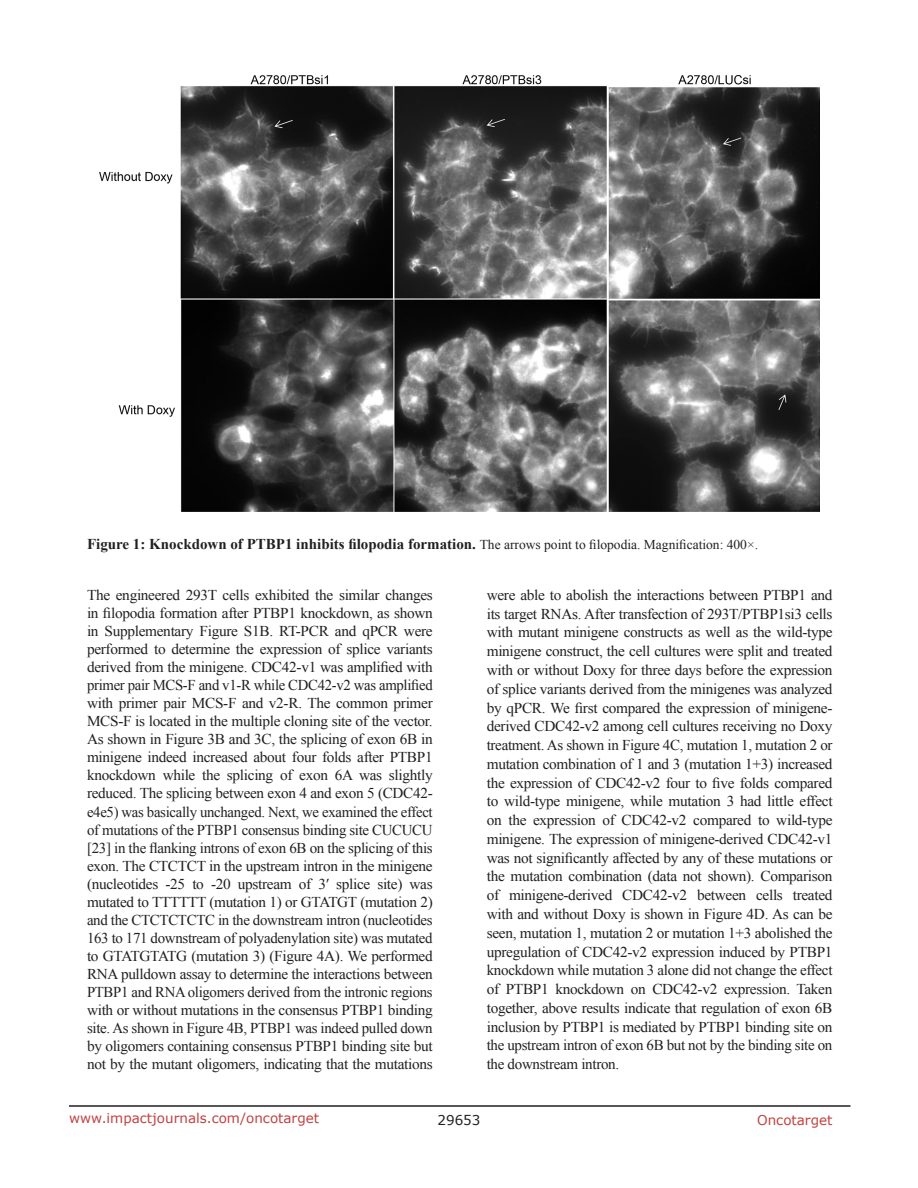
<style>
.page{position:relative;width:918px;height:1188px;background:#fff}
.page>*{position:absolute;margin:0;border:0;box-sizing:border-box;transform-origin:0 0}
.BodyText{font:15px/18px "Times New Roman";letter-spacing:-.02em;color:#231f20;text-align:justify}
.FigureText{font:700 15px "Times New Roman";color:#231f20}
.t1{font:13.5px "Verdana";color:#c24141}
.t2{font:13.5px "Verdana";color:#231f20}
.s1{font-weight:400;font-size:13.5px}
</style>
<div class="page">
<hr style="left:69px;top:1105px;width:781px;height:2px;background:#231f20">
<img style="left:100px;top:76px;width:719px;height:436px">
<p class="FigureText" style="left:87px;top:534px;width:673px">Figure 1: Knockdown of PTBP1 inhibits filopodia formation. <span class="s1">The arrows point to filopodia. Magnification: 400×.</span></p>
<p class="BodyText" style="left:87px;top:586px;width:347px">The engineered 293T cells exhibited the similar changes in filopodia formation after PTBP1 knockdown, as shown in Supplementary Figure S1B. RT-PCR and qPCR were performed to determine the expression of splice variants derived from the minigene. CDC42-v1 was amplified with primer pair MCS-F and v1-R while CDC42-v2 was amplified with primer pair MCS-F and v2-R. The common primer MCS-F is located in the multiple cloning site of the vector.<br>As shown in Figure 3B and 3C, the splicing of exon 6B in minigene indeed increased about four folds after PTBP1 knockdown while the splicing of exon 6A was slightly reduced. The splicing between exon 4 and exon 5 (CDC42- e4e5) was basically unchanged. Next, we examined the effect of mutations of the PTBP1 consensus binding site CUCUCU [23] in the flanking introns of exon 6B on the splicing of this exon. The CTCTCT in the upstream intron in the minigene (nucleotides -25 to -20 upstream of 3′ splice site) was mutated to TTTTTT (mutation 1) or GTATGT (mutation 2) and the CTCTCTCTC in the downstream intron (nucleotides 163 to 171 downstream of polyadenylation site) was mutated to GTATGTATG (mutation 3) (Figure 4A). We performed RNA pulldown assay to determine the interactions between PTBP1 and RNA oligomers derived from the intronic regions with or without mutations in the consensus PTBP1 binding site. As shown in Figure 4B, PTBP1 was indeed pulled down by oligomers containing consensus PTBP1 binding site but not by the mutant oligomers, indicating that the mutations</p>
<p class="BodyText" style="left:487px;top:585px;width:347px;line-height:18.8px">were able to abolish the interactions between PTBP1 and its target RNAs. After transfection of 293T/PTBP1si3 cells with mutant minigene constructs as well as the wild-type minigene construct, the cell cultures were split and treated with or without Doxy for three days before the expression of splice variants derived from the minigenes was analyzed by qPCR. We first compared the expression of minigene&shy;derived CDC42-v2 among cell cultures receiving no Doxy treatment. As shown in Figure 4C, mutation 1, mutation 2 or mutation combination of 1 and 3 (mutation 1+3) increased the expression of CDC42-v2 four to five folds compared to wild-type minigene, while mutation 3 had little effect on the expression of CDC42-v2 compared to wild-type minigene. The expression of minigene-derived CDC42-v1 was not significantly affected by any of these mutations or the mutation combination (data not shown). Comparison of minigene-derived CDC42-v2 between cells treated with and without Doxy is shown in Figure 4D. As can be seen, mutation 1, mutation 2 or mutation 1+3 abolished the upregulation of CDC42-v2 expression induced by PTBP1 knockdown while mutation 3 alone did not change the effect of PTBP1 knockdown on CDC42-v2 expression. Taken together, above results indicate that regulation of exon 6B inclusion by PTBP1 is mediated by PTBP1 binding site on the upstream intron of exon 6B but not by the binding site on the downstream intron.</p>
<p class="t1" style="left:69px;top:1109px;width:252px">www.impactjournals.com/oncotarget</p>
<p class="t2" style="left:438px;top:1111px;width:44px">29653</p>
<p class="t1" style="left:757px;top:1111px;width:77px">Oncotarget</p>
</div>
